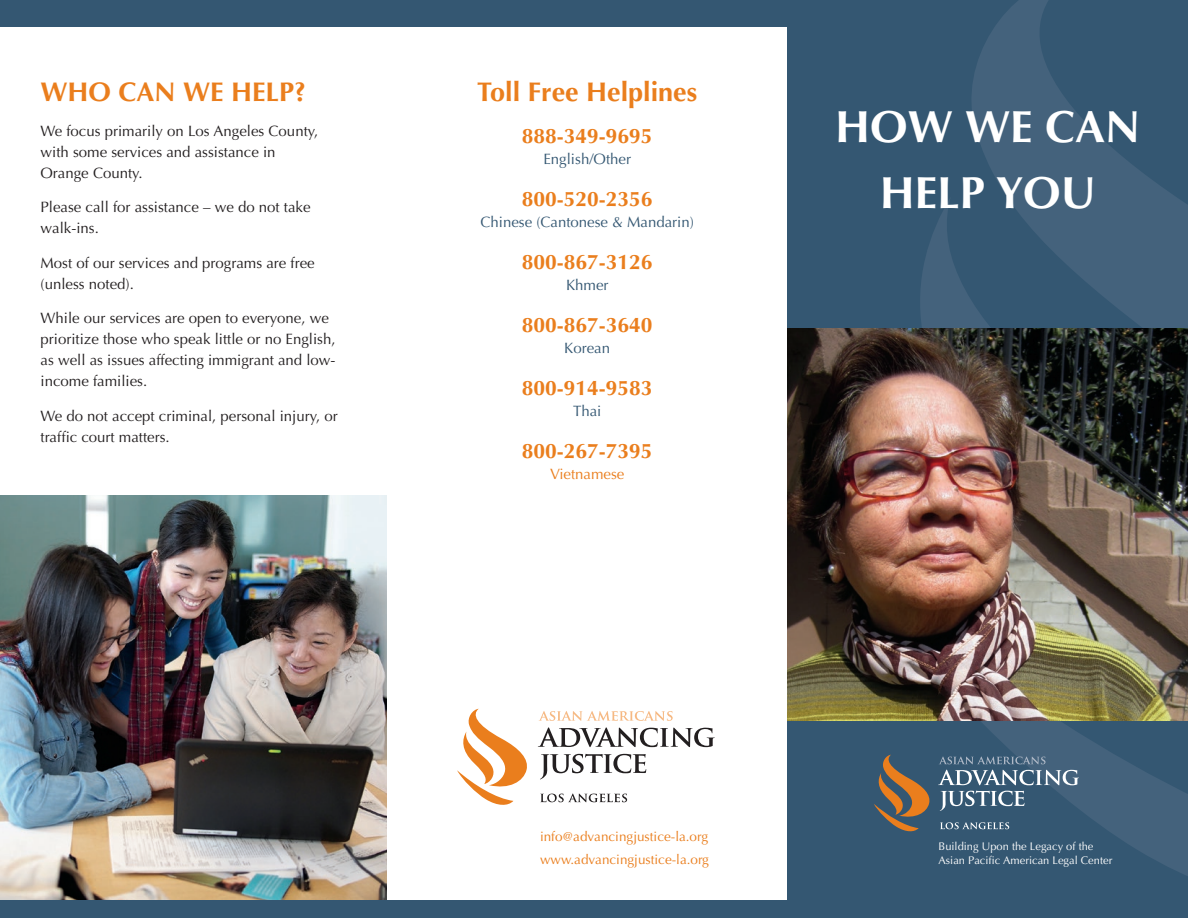
<style>
.page{position:relative;width:1188px;height:918px;background:#fff}
.page>*{position:absolute;margin:0;border:0;box-sizing:border-box;transform-origin:0 0}
.copy{font:700 45px "Optima";color:#fff}
.copy-2{font:700 27px "Optima";color:#ea7e1d}
.head{font:700 27px "Optima";color:#ea7e1d}
.copy-3{font:700 21px "Optima";color:#ea7e1d}
.copy-4{font:15px/21px "Optima";color:#231f20}
.copy-5{font:15px "Optima";color:#345772}
.copy-6{font:15px "Optima";color:#ea7e1d}
.copy-7{font:13.5px "Optima";color:#ea7e1d}
.copy-8{font:11.1px "Optima";color:#fff}
</style>
<div class="page">
<div style="left:0;top:0;width:1188px;height:27px;background:#345772"></div>
<div style="left:788px;top:0;width:400px;height:907px;background:#345772"></div>
<svg style="left:972px;top:0;width:203px;height:197px"></svg>
<svg style="left:920px;top:197px;width:268px;height:131px;fill:#44627c"></svg>
<svg style="left:860px;top:720px;width:328px;height:156px"></svg>
<img style="left:0;top:496px;width:387px;height:404px">
<div style="left:0;top:900px;width:1188px;height:18px;background:#345772"></div>
<svg style="left:538px;top:727px;width:177px;height:20px"></svg>
<svg style="left:540px;top:754px;width:106px;height:25px"></svg>
<svg style="left:540px;top:793px;width:87px;height:9px"></svg>
<svg style="left:457px;top:709px;width:70px;height:96px"></svg>
<svg style="left:539px;top:711px;width:134px;height:10px"></svg>
<img style="left:788px;top:328px;width:400px;height:392px">
<svg style="left:938px;top:770px;width:141px;height:15px"></svg>
<svg style="left:940px;top:791px;width:84px;height:20px"></svg>
<svg style="left:940px;top:822px;width:69px;height:7px"></svg>
<svg style="left:874px;top:755px;width:57px;height:78px"></svg>
<svg style="left:939px;top:757px;width:107px;height:7px"></svg>
<p class="head" style="left:40px;top:77px;width:267px">WHO CAN WE HELP?</p>
<p class="copy-4" style="left:40px;top:121px;width:279px">We focus primarily on Los Angeles County, with some services and assistance in<br>Orange County.</p>
<p class="copy-4" style="left:40px;top:197px;width:272px">Please call for assistance – we do not take walk-ins.</p>
<p class="copy-4" style="left:40px;top:253px;width:276px">Most of our services and programs are free (unless noted).</p>
<p class="copy-4" style="left:40px;top:308px;width:297px">While our services are open to everyone, we prioritize those who speak little or no English, as well as issues affecting immigrant and low&shy;income families.</p>
<p class="copy-4" style="left:40px;top:406px;width:299px">We do not accept criminal, personal injury, or traffic court matters.</p>
<p class="copy-2" style="left:477px;top:76px;width:222px">Toll Free Helplines</p>
<p class="copy-3" style="left:522px;top:123px;width:132px">888-349-9695</p>
<p class="copy-5" style="left:543px;top:150px;width:89px">English/Other</p>
<p class="copy-3" style="left:522px;top:186px;width:132px">800-520-2356</p>
<p class="copy-5" style="left:481px;top:213px;width:215px">Chinese (Cantonese &amp; Mandarin)</p>
<p class="copy-3" style="left:522px;top:249px;width:132px">800-867-3126</p>
<p class="copy-5" style="left:566px;top:276px;width:44px">Khmer</p>
<p class="copy-3" style="left:522px;top:312px;width:132px">800-867-3640</p>
<p class="copy-5" style="left:564px;top:339px;width:47px">Korean</p>
<p class="copy-3" style="left:522px;top:375px;width:132px">800-914-9583</p>
<p class="copy-5" style="left:573px;top:402px;width:30px">Thai</p>
<p class="copy-3" style="left:522px;top:438px;width:132px">800-267-7395</p>
<p class="copy-6" style="left:550px;top:465px;width:76px">Vietnamese</p>
<p class="copy" style="left:835px;top:101px;width:307px">HOW WE CAN</p>
<p class="copy" style="left:880px;top:166px;width:217px">HELP YOU</p>
<p class="copy-7" style="left:540px;top:828px;width:170px">info@advancingjustice-la.org</p>
<p class="copy-7" style="left:540px;top:852px;width:171px">www.advancingjustice-la.org</p>
<p class="copy-8" style="left:939px;top:840px;width:156px">Building Upon the Legacy of the</p>
<p class="copy-8" style="left:939px;top:854px;width:175px">Asian Pacific American Legal Center</p>
</div>
